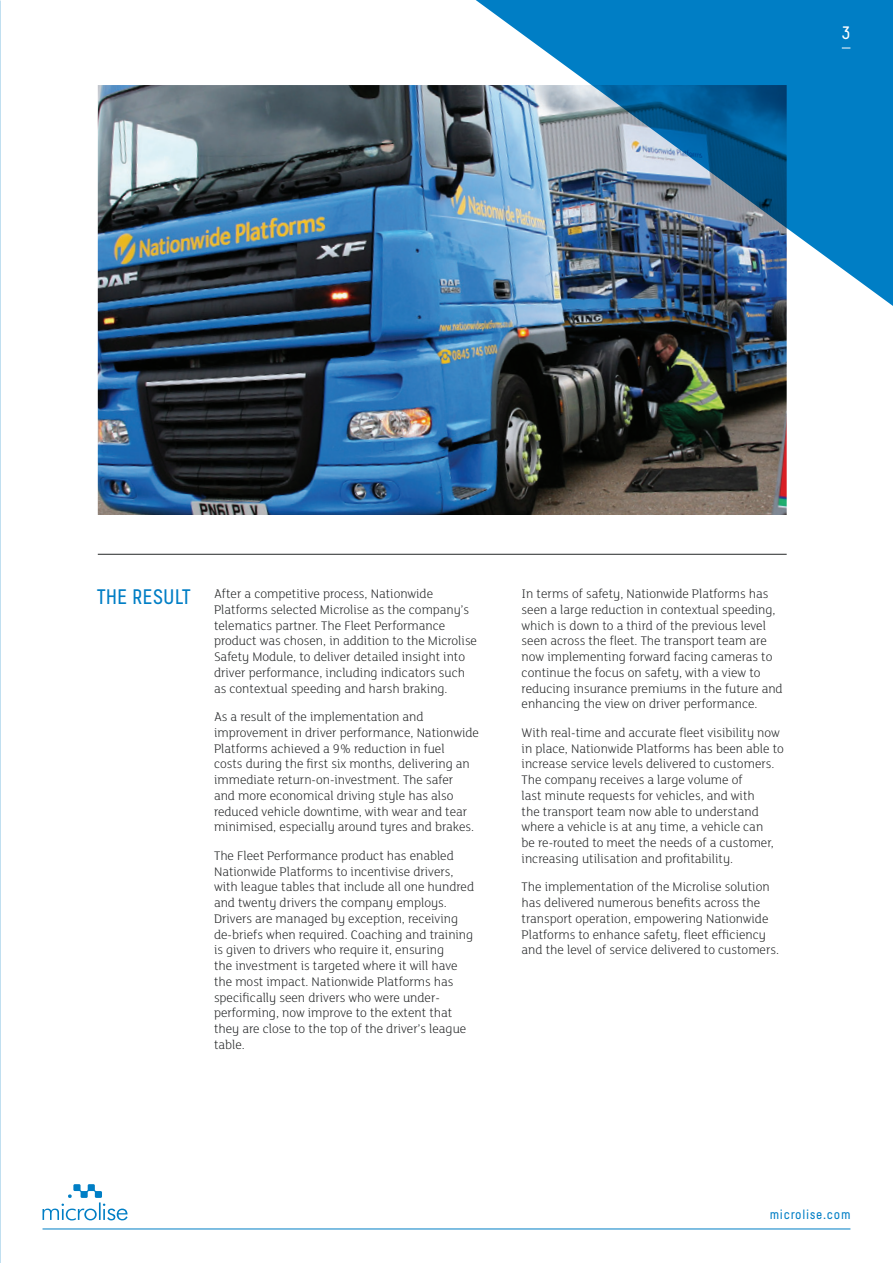
<style>
.page{position:relative;width:893px;height:1263px;background:#fff}
.page>*{position:absolute;margin:0;border:0;box-sizing:border-box;transform-origin:0 0}
.Title_14pt_Blue{font:21px "Decima";color:#007ec5}
.t1{font:18px "Decima";color:#fff}
.Body_P426{font:300 13.5px/15.8px "FS Lola";color:#242627}
.t2{font:13.5px "Decima";letter-spacing:.05em;color:#007ec5}
</style>
<div class="page">
<img style="left:98px;top:85px;width:689px;height:430px">
<img style="left:458px;top:0;width:435px;height:315px">
<hr style="left:98px;top:554px;width:689px;height:1px;background:#242627">
<hr style="left:43px;top:1228px;width:807px;height:1px;background:#007ec5">
<svg style="left:43px;top:1184px;width:85px;height:36px"></svg>
<p class="t1" style="left:842px;top:23px;width:10px">3</p>
<p class="Title_14pt_Blue" style="left:97px;top:584px;width:96px">THE RESULT</p>
<p class="Body_P426" style="left:214px;top:585px;width:265px">After a competitive process, Nationwide Platforms selected Microlise as the company’s telematics partner. The Fleet Performance product was chosen, in addition to the Microlise Safety Module, to deliver detailed insight into driver performance, including indicators such as contextual speeding and harsh braking.</p>
<p class="Body_P426" style="left:214px;top:708px;width:266px">As a result of the implementation and improvement in driver performance, Nationwide Platforms achieved a 9% reduction in fuel<br>costs during the first six months, delivering an immediate return-on-investment. The safer<br>and more economical driving style has also reduced vehicle downtime, with wear and tear minimised, especially around tyres and brakes.</p>
<p class="Body_P426" style="left:214px;top:847px;width:262px">The Fleet Performance product has enabled Nationwide Platforms to incentivise drivers, with league tables that include all one hundred and twenty drivers the company employs.<br>Drivers are managed by exception, receiving de-briefs when required. Coaching and training is given to drivers who require it, ensuring<br>the investment is targeted where it will have the most impact. Nationwide Platforms has specifically seen drivers who were under&shy;performing, now improve to the extent that they are close to the top of the driver’s league table.</p>
<p class="Body_P426" style="left:522px;top:585px;width:263px">In terms of safety, Nationwide Platforms has seen a large reduction in contextual speeding, which is down to a third of the previous level seen across the fleet. The transport team are now implementing forward facing cameras to continue the focus on safety, with a view to reducing insurance premiums in the future and enhancing the view on driver performance.</p>
<p class="Body_P426" style="left:522px;top:724px;width:264px">With real-time and accurate fleet visibility now in place, Nationwide Platforms has been able to increase service levels delivered to customers.<br>The company receives a large volume of<br>last minute requests for vehicles, and with<br>the transport team now able to understand where a vehicle is at any time, a vehicle can<br>be re-routed to meet the needs of a customer, increasing utilisation and profitability.</p>
<p class="Body_P426" style="left:522px;top:878px;width:259px">The implementation of the Microlise solution has delivered numerous benefits across the transport operation, empowering Nationwide Platforms to enhance safety, fleet efficiency and the level of service delivered to customers.</p>
<p class="t2" style="left:770px;top:1207px;width:82px">microlise.com</p>
</div>
